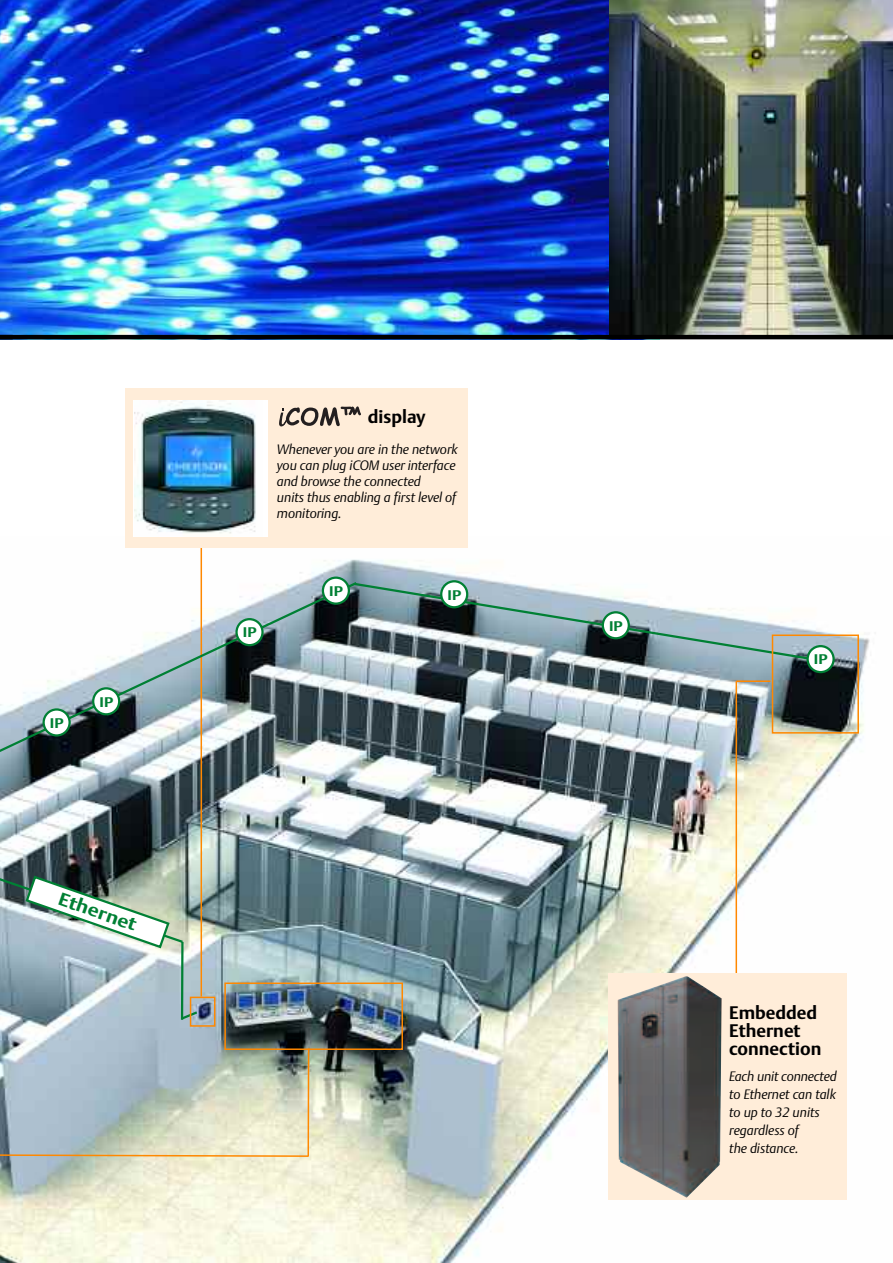
<style>
.page{position:relative;width:893px;height:1263px;background:#fff}
.page>*{position:absolute;margin:0;border:0;box-sizing:border-box;transform-origin:0 0}
.t1{font:700 18px/18px "DTL Argo T";color:#000}
.t2{font:700 18px "DTL Argo T";color:#008034;scale:1.14 1}
.t3{font:700 13.8px "DTL Argo T";letter-spacing:.005em;color:#008034;scale:1.14 1}
.t4{font:italic 13.5px/18px "DTL Argo T Light";letter-spacing:-.005em;color:#000}
</style>
<div class="page">
<img style="left:0;top:537px;width:870px;height:726px">
<img style="left:0;top:0;width:609px;height:335px">
<img style="left:609px;top:0;width:284px;height:335px">
<hr style="left:0;top:335px;width:893px;height:4px;background:#000">
<hr style="left:736px;top:681px;width:1px;height:414px;background:#f80">
<hr style="left:736px;top:680px;width:34px;height:2px;background:#f80">
<hr style="left:201px;top:432px;width:1px;height:564px;background:#f80">
<svg style="left:0;top:1152px;width:310px;height:6px;background:#dcc395"></svg>
<hr style="left:307px;top:1048px;width:2px;height:108px;background:#f80">
<div style="left:608px;top:974px;width:238px;height:226px;background:#ffedd9"></div>
<div style="left:125px;top:388px;width:342px;height:159px;background:#ffedd9"></div>
<img style="left:618px;top:976px;width:104px;height:222px">
<hr style="left:181px;top:942px;width:3px;height:78px;background:#008034">
<svg style="left:179px;top:1009px;width:21px;height:12px"></svg>
<svg style="left:0;top:580px;width:359px;height:248px"></svg>
<img style="left:0;top:822px;width:185px;height:128px">
<svg style="left:322px;top:576px;width:513px;height:97px"></svg>
<svg style="left:235px;top:618px;width:29px;height:28px"></svg>
<svg style="left:92px;top:687px;width:28px;height:28px"></svg>
<svg style="left:43px;top:708px;width:28px;height:28px"></svg>
<svg style="left:279px;top:406px;width:82px;height:21px"></svg>
<div style="left:772px;top:634px;width:87px;height:100px;border:2px solid #f80"></div>
<div style="left:224px;top:982px;width:179px;height:68px;border:2px solid #f80"></div>
<div style="left:190px;top:997px;width:25px;height:30px;border:2px solid #f80"></div>
<div style="left:133px;top:400px;width:135px;height:137px;background:#fff"></div>
<img style="left:135px;top:400px;width:121px;height:134px">
<p class="t3" style="left:50px;top:715px;width:13px">IP</p>
<p class="t3" style="left:100px;top:694px;width:13px">IP</p>
<h1 class="t2" style="left:63px;top:888px;width:73px;rotate:19deg">Ethernet</h1>
<h1 class="t1" style="left:368px;top:408px;width:59px">display</h1>
<p class="t4" style="left:277px;top:441px;width:182px;line-height:16.2px">Whenever you are in the network you can plug iCOM user interface and browse the connected<br>units thus enabling a first level of monitoring.</p>
<p class="t3" style="left:243px;top:625px;width:13px">IP</p>
<p class="t3" style="left:329px;top:583px;width:13px">IP</p>
<p class="t3" style="left:448px;top:587px;width:13px">IP</p>
<p class="t3" style="left:609px;top:618px;width:13px">IP</p>
<p class="t3" style="left:814px;top:651px;width:13px">IP</p>
<h1 class="t1" style="left:729px;top:1003px;width:94px">Embedded<br>Ethernet connection</h1>
<p class="t4" style="left:729px;top:1067px;width:109px">Each unit connected to Ethernet can talk to up to 32 units regardless of<br>the distance.</p>
</div>
